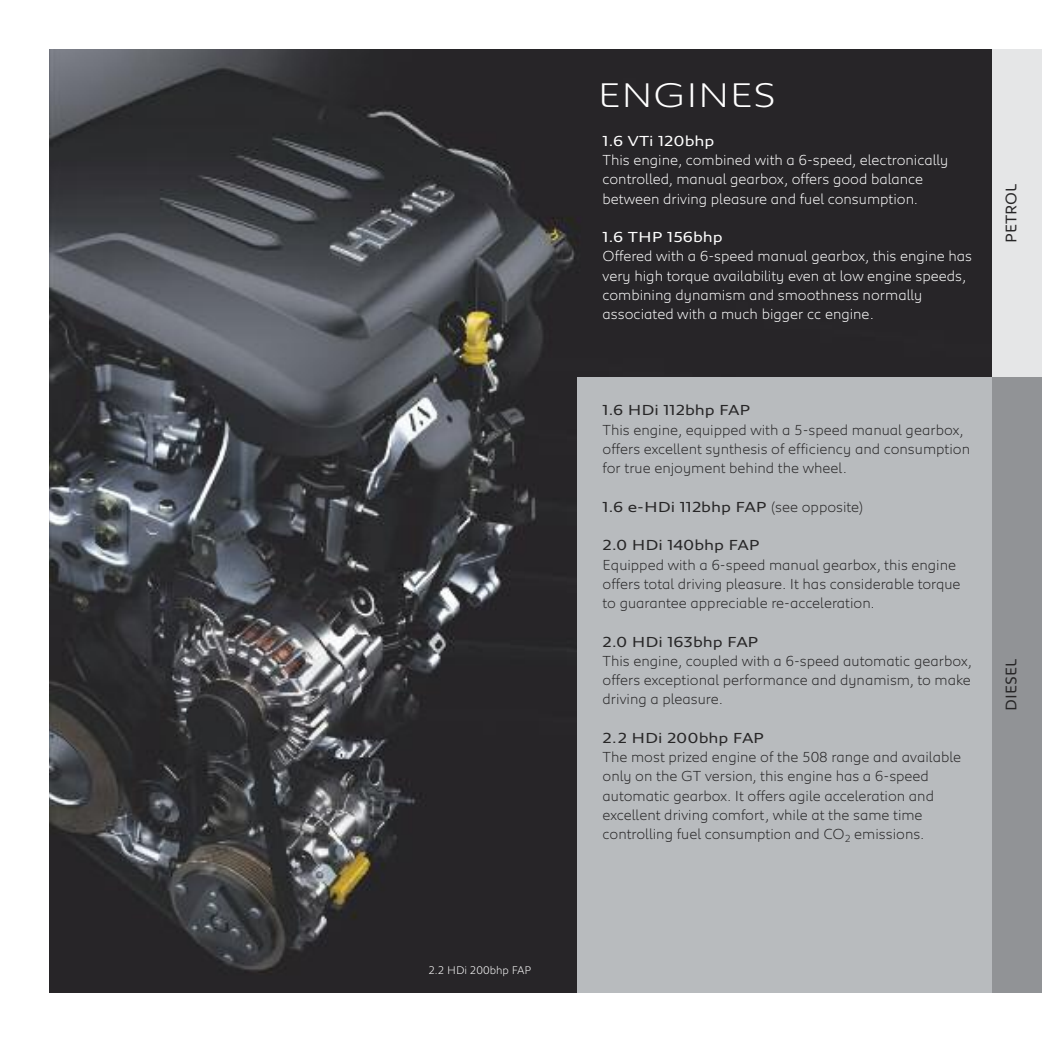
<style>
.page{position:relative;width:1042px;height:1042px;background:#fff}
.page>*{position:absolute;margin:0;border:0;box-sizing:border-box;transform-origin:0 0}
.t1{font:300 35px "Peugeot Expanded";color:#fff}
.t2{font:15.75px "Peugeot";color:#272627}
.t3{font:300 14.88px/19.2px "Peugeot";color:#272627}
.t4{font:300 14.88px/19.2px "Peugeot";color:#fff}
.t5{font:14.88px "Peugeot Expanded";color:#272627}
.t6{font:14.88px "Peugeot Expanded";color:#fff}
.t7{font:300 11.38px "Peugeot";color:#fff}
.s1{font-family:"Peugeot";font-weight:300}
</style>
<div class="page">
<img style="left:50px;top:50px;width:942px;height:942px">
<div style="left:577px;top:377px;width:415px;height:615px;background:#b8bbbe"></div>
<div style="left:992px;top:50px;width:50px;height:327px;background:#e5e6e7"></div>
<div style="left:992px;top:377px;width:50px;height:615px;background:#919396"></div>
<p class="t7" style="left:428px;top:966px;width:104px">2.2 HDi 200bhp FAP</p>
<h1 class="t1" style="left:598px;top:84px;width:180px">ENGINES</h1>
<p class="t6" style="left:602px;top:136px;width:113px">1.6 VTi 120bhp</p>
<p class="t4" style="left:602px;top:152px;width:347px">This engine, combined with a 6-speed, electronically controlled, manual gearbox, offers good balance between driving pleasure and fuel consumption.</p>
<p class="t6" style="left:602px;top:232px;width:122px">1.6 THP 156bhp</p>
<p class="t4" style="left:602px;top:248px;width:371px">Offered with a 6-speed manual gearbox, this engine has very high torque availability even at low engine speeds, combining dynamism and smoothness normally associated with a much bigger cc engine.</p>
<p class="t5" style="left:602px;top:405px;width:150px">1.6 HDi 112bhp FAP</p>
<p class="t3" style="left:602px;top:421px;width:369px">This engine, equipped with a 5-speed manual gearbox, offers excellent synthesis of efficiency and consumption for true enjoyment behind the wheel.</p>
<p class="t5" style="left:602px;top:502px;width:262px">1.6 e-HDi 112bhp FAP <span class="s1">(see opposite)</span></p>
<p class="t5" style="left:602px;top:540px;width:159px">2.0 HDi 140bhp FAP</p>
<p class="t3" style="left:602px;top:556px;width:359px">Equipped with a 6-speed manual gearbox, this engine offers total driving pleasure. It has considerable torque to guarantee appreciable re-acceleration.</p>
<p class="t5" style="left:602px;top:636px;width:158px">2.0 HDi 163bhp FAP</p>
<p class="t3" style="left:602px;top:652px;width:371px;text-align:justify">This engine, coupled with a 6-speed automatic gearbox, offers exceptional performance and dynamism, to make driving a pleasure.</p>
<p class="t5" style="left:602px;top:733px;width:163px">2.2 HDi 200bhp FAP</p>
<p class="t3" style="left:602px;top:749px;width:360px">The most prized engine of the 508 range and available only on the GT version, this engine has a 6-speed automatic gearbox. It offers agile acceleration and excellent driving comfort, while at the same time controlling fuel consumption and CO<sub>2</sub> emissions.</p>
<p class="t2" style="left:1006px;top:243px;width:61px;rotate:-90deg">PETROL</p>
<p class="t2" style="left:1006px;top:710px;width:53px;rotate:-90deg">DIESEL</p>
</div>
